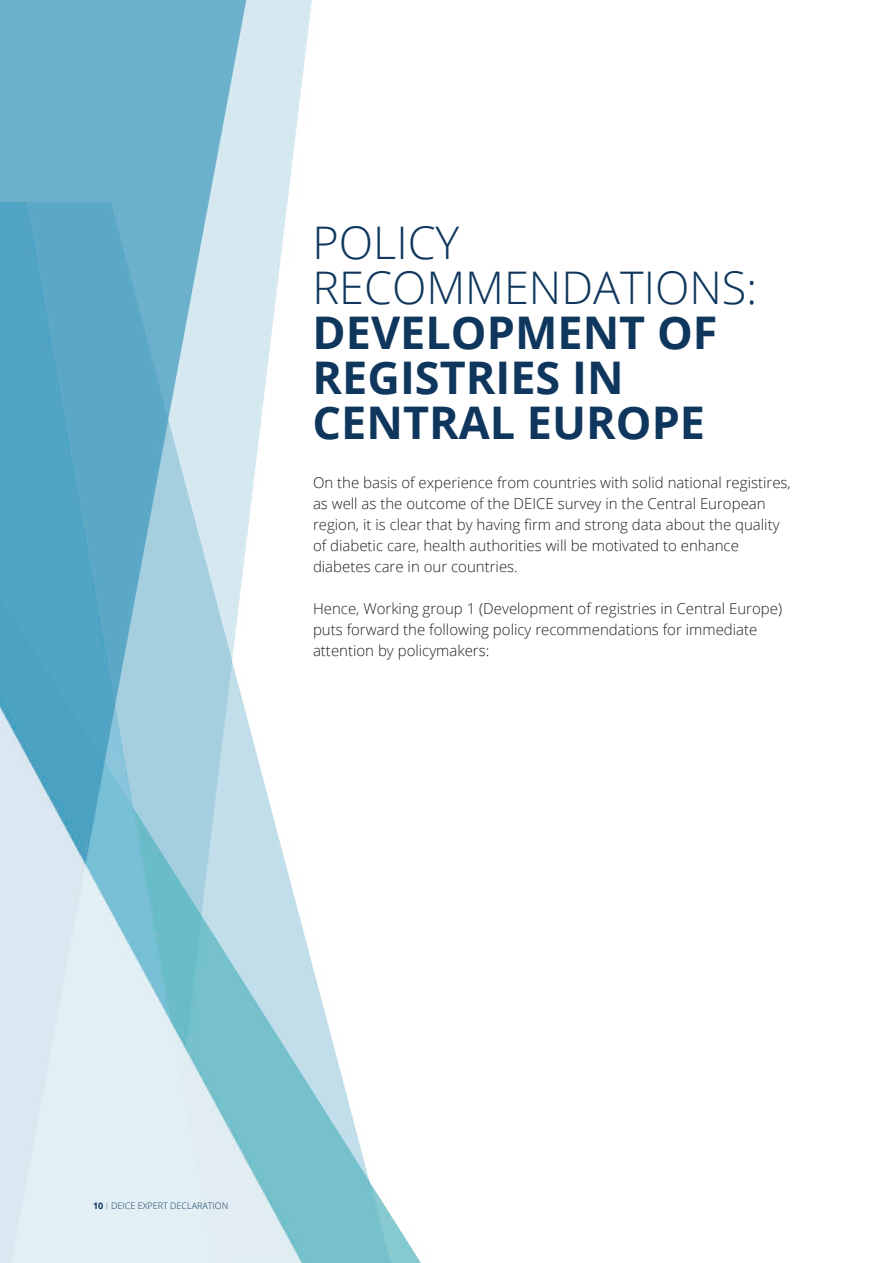
<style>
.page{position:relative;width:893px;height:1263px;background:#fff}
.page>*{position:absolute;margin:0;border:0;box-sizing:border-box;transform-origin:0 0}
.t1{font:700 45px/45px "Open Sans";color:#0f365d}
.t2{font:300 45px/45px "Open Sans";color:#0f365d}
.t3{font:300 15px/21px "Open Sans";color:#231f20}
.t4{font:300 9px "Open Sans";color:#0f365d}
.s1{font-weight:700}
</style>
<div class="page">
<img style="left:0;top:0;width:421px;height:1263px">
<h1 class="t2" style="left:313px;top:218px;width:446px">POLICY<br>RECOMMENDATIONS:</h1>
<h1 class="t1" style="left:313px;top:309px;width:406px">DEVELOPMENT OF<br>REGISTRIES IN<br>CENTRAL EUROPE</h1>
<p class="t3" style="left:313px;top:471px;width:479px">On the basis of experience from countries with solid national registires, as well as the outcome of the DEICE survey in the Central European region, it is clear that by having firm and strong data about the quality of diabetic care, health authorities will be motivated to enhance diabetes care in our countries.</p>
<p class="t3" style="left:313px;top:597px;width:471px">Hence, Working group 1 (Development of registries in Central Europe) puts forward the following policy recommendations for immediate attention by policymakers:</p>
<p class="t4" style="left:93px;top:1200px;width:137px"><span class="s1">10</span> <sup>|</sup> DEICE EXPERT DECLARATION</p>
</div>
